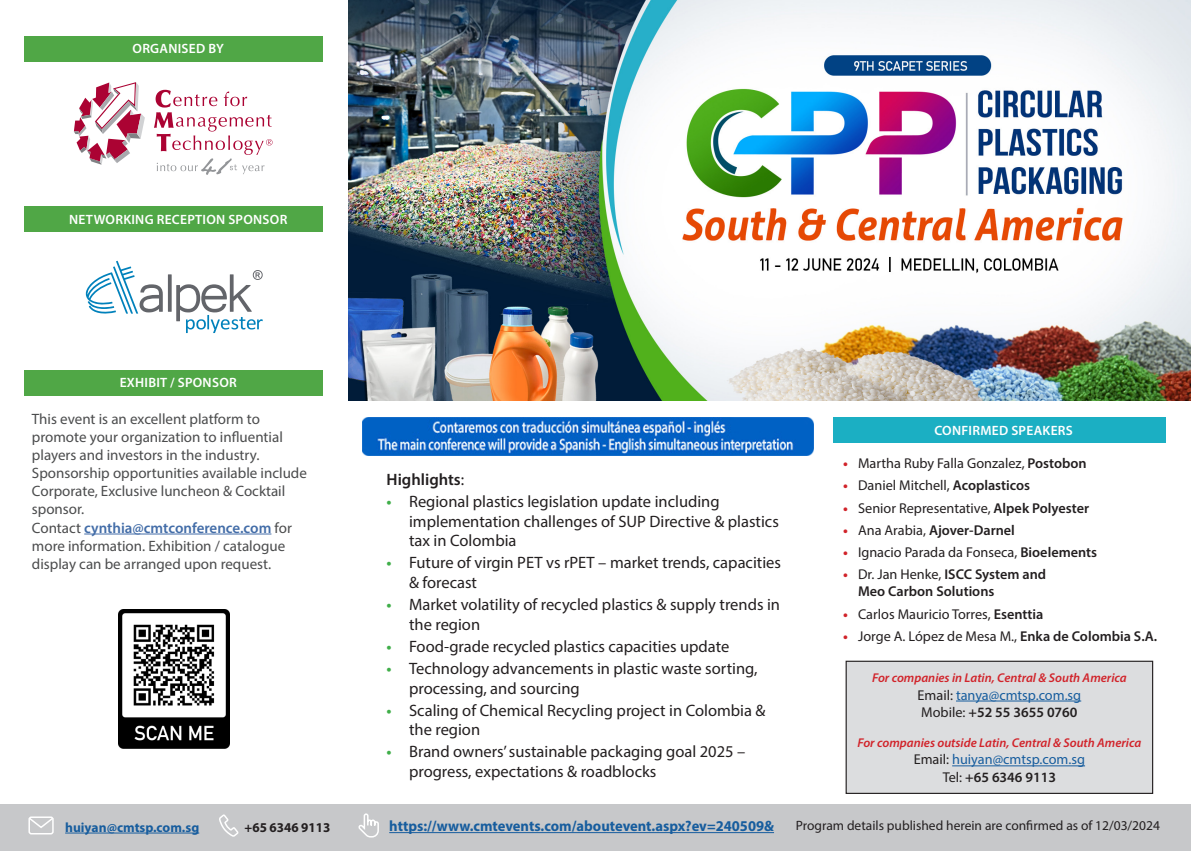
<style>
.page{position:relative;width:1191px;height:851px;background:#fff}
.page>*{position:absolute;margin:0;border:0;box-sizing:border-box;transform-origin:0 0}
.t1{font:16.5px/19.8px "Myriad Pro";color:#231f20}
.t2{font:600 16.5px "Myriad Pro";color:#231f20}
.t3{font:15px/18px "Myriad Pro";color:#4b4c4d}
.t4{font:700 15px "Myriad Pro";color:#175d9e}
.t5{font:14.25px "Myriad Pro";color:#231f20}
.t6{font:600 14.25px/17.1px "Myriad Pro";color:#231f20}
.t7{font:14.25px "Myriad Pro";color:#175d9e}
.t8{font:600 13.5px "Myriad Pro";letter-spacing:.02em;color:#fff}
.t9{font:13.5px "Myriad Pro";color:#231f20}
.t10{font:700 13.5px "Myriad Pro";color:#175d9e}
.t11{font:700 13.5px "Myriad Pro";color:#231f20}
.t12{font:italic 600 12.75px "Myriad Pro";color:#d1232a}
.s1{font-weight:600;color:#436da8}
.s2{font-weight:400}
.s3{font-weight:600;color:#40ae49}
.s4{font-weight:700;color:#d1232a}
.s5{font-weight:600}
.s6{color:#231f20}
</style>
<div class="page">
<div style="left:0;top:804px;width:1191px;height:46px;background:#c7c8ca"></div>
<hr style="left:389px;top:832px;width:385px;height:1px;background:#175d9e">
<svg style="left:358px;top:813px;width:21px;height:25px"></svg>
<svg style="left:219px;top:814px;width:20px;height:23px"></svg>
<div style="left:28px;top:816px;width:26px;height:18px;border:2px solid #fff;border-radius:2px"></div>
<svg style="left:28px;top:816px;width:26px;height:13px"></svg>
<hr style="left:65px;top:832px;width:134px;height:1px;background:#175d9e">
<svg style="left:74px;top:82px;width:71px;height:83px"></svg>
<svg style="left:154px;top:90px;width:118px;height:85px"></svg>
<div style="left:25px;top:36px;width:298px;height:25px;background:#50a746"></div>
<div style="left:25px;top:370px;width:298px;height:25px;background:#50a746"></div>
<hr style="left:84px;top:533px;width:187px;height:1px;background:#436da8">
<img style="left:118px;top:609px;width:112px;height:139px">
<div style="left:25px;top:206px;width:298px;height:26px;background:#50a746"></div>
<img style="left:349px;top:0;width:842px;height:400px">
<div style="left:833px;top:417px;width:332px;height:26px;background:#1bafc3"></div>
<svg style="left:168px;top:274px;width:4px;height:38px"></svg>
<svg style="left:85px;top:261px;width:78px;height:53px"></svg>
<svg style="left:176px;top:270px;width:87px;height:63px"></svg>
<img style="left:362px;top:417px;width:452px;height:38px">
<div style="left:846px;top:661px;width:306px;height:132px;background:#dcdddf"></div>
<div style="left:845px;top:660px;width:308px;height:133px;border:1px solid #231f20"></div>
<hr style="left:956px;top:700px;width:125px;height:1px;background:#175d9e">
<hr style="left:952px;top:765px;width:133px;height:1px;background:#175d9e">
<p class="t8" style="left:133px;top:40px;width:93px">ORGANISED BY</p>
<p class="t8" style="left:69px;top:210px;width:220px">NETWORKING RECEPTION SPONSOR</p>
<p class="t8" style="left:120px;top:373px;width:119px">EXHIBIT / SPONSOR</p>
<p class="t3" style="left:32px;top:410px;width:276px">This event is an excellent platform to promote your organization to influential players and investors in the industry.<br>Sponsorship opportunities available include Corporate, Exclusive luncheon &amp; Cocktail sponsor.</p>
<p class="t3" style="left:32px;top:518px;width:261px">Contact <span class="s1">cynthia@cmtconference.com</span> for more information. Exhibition / catalogue display can be arranged upon request.</p>
<p class="t2" style="left:386px;top:468px;width:79px">Highlights<span class="s2">:</span></p>
<p class="t1" style="left:409px;top:491px;width:371px;text-indent:-22px"><span class="s3">•</span> Regional plastics legislation update including implementation challenges of SUP Directive &amp; plastics tax in Colombia</p>
<p class="t1" style="left:409px;top:552px;width:373px;text-indent:-22px"><span class="s3">•</span> Future of virgin PET vs rPET – market trends, capacities &amp; forecast</p>
<p class="t1" style="left:409px;top:594px;width:372px;text-indent:-22px"><span class="s3">•</span> Market volatility of recycled plastics &amp; supply trends in the region</p>
<p class="t1" style="left:386px;top:636px;width:344px"><span class="s3">•</span> Food-grade recycled plastics capacities update</p>
<p class="t1" style="left:409px;top:658px;width:350px;text-indent:-22px"><span class="s3">•</span> Technology advancements in plastic waste sorting, processing, and sourcing</p>
<p class="t1" style="left:409px;top:699px;width:358px;text-indent:-22px"><span class="s3">•</span> Scaling of Chemical Recycling project in Colombia &amp; the region</p>
<p class="t1" style="left:409px;top:741px;width:338px;text-indent:-22px"><span class="s3">•</span> Brand owners’ sustainable packaging goal 2025 – progress, expectations &amp; roadblocks</p>
<p class="t8" style="left:934px;top:421px;width:140px">CONFIRMED SPEAKERS</p>
<p class="t5" style="left:843px;top:454px;width:245px"><span class="s4">•</span> Martha Ruby Falla Gonzalez, <span class="s5">Postobon</span></p>
<p class="t5" style="left:843px;top:476px;width:188px"><span class="s4">•</span> Daniel Mitchell, <span class="s5">Acoplasticos</span></p>
<p class="t5" style="left:843px;top:499px;width:247px"><span class="s4">•</span> Senior Representative, <span class="s5">Alpek Polyester</span></p>
<p class="t6" style="left:843px;top:521px;width:173px"><span class="s4">•</span> <span class="s2">Ana Arabia,</span> Ajover-Darnel</p>
<p class="t5" style="left:843px;top:543px;width:255px"><span class="s4">•</span> Ignacio Parada da Fonseca, <span class="s5">Bioelements</span></p>
<p class="t6" style="left:858px;top:565px;width:189px;text-indent:-15px"><span class="s4">•</span> <span class="s2">Dr. Jan Henke,</span> ISCC System and<br>Meo Carbon Solutions</p>
<p class="t5" style="left:843px;top:605px;width:202px"><span class="s4">•</span> Carlos Mauricio Torres, <span class="s5">Esenttia</span></p>
<p class="t5" style="left:843px;top:627px;width:315px"><span class="s4">•</span> Jorge A. López de Mesa M., <span class="s5">Enka de Colombia S.A.</span></p>
<p class="t12" style="left:872px;top:670px;width:256px">For companies in Latin, Central &amp; South America</p>
<p class="t7" style="left:917px;top:686px;width:165px"><span class="s6">Email:</span> tanya@cmtsp.com.sg</p>
<p class="t6" style="left:921px;top:703px;width:158px"><span class="s2">Mobile:</span> +52 55 3655 0760</p>
<p class="t12" style="left:857px;top:734px;width:285px">For companies outside Latin, Central &amp; South America</p>
<p class="t7" style="left:913px;top:750px;width:173px"><span class="s6">Email:</span> huiyan@cmtsp.com.sg</p>
<p class="t6" style="left:942px;top:767px;width:115px"><span class="s2">Tel:</span> +65 6346 9113</p>
<p class="t10" style="left:65px;top:818px;width:136px">huiyan@cmtsp.com.sg</p>
<p class="t11" style="left:245px;top:818px;width:87px">+65 6346 9113</p>
<p class="t4" style="left:389px;top:816px;width:386px">https://www.cmtevents.com/aboutevent.aspx?ev=240509&amp;</p>
<p class="t9" style="left:796px;top:817px;width:365px">Program details published herein are confirmed as of 12/03/2024</p>
</div>
